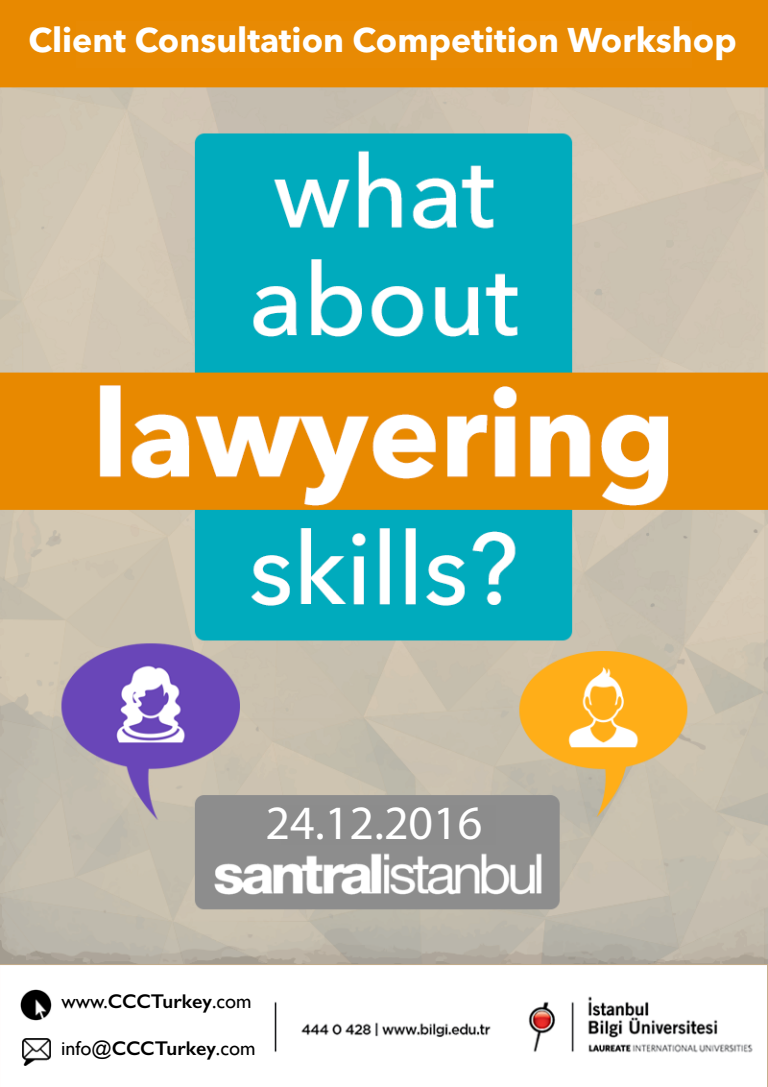
<style>
.page{position:relative;width:768px;height:1087px;background:#fff}
.page>*{position:absolute;margin:0;border:0;box-sizing:border-box;transform-origin:0 0}
.t1{font:48px "Myriad Pro";color:#fff}
.t2{font:700 34px "Avenir Next LT Pro";color:#fff}
.t3{font:20px "Gill Sans";color:#000}
.t4{font:600 20px "Gill Sans";color:#000}
.s1{font-weight:400}
.s2{font-weight:600}
</style>
<div class="page">
<img style="left:0;top:0;width:768px;height:1087px">
<div style="left:76px;top:22px;width:616px;height:46px;background:#e88a03"></div>
<div style="left:281px;top:805px;width:215px;height:39px;background:#8c8c8c"></div>
<img style="left:262px;top:985px;width:25px;height:82px">
<img style="left:22px;top:1064px;width:29px;height:2px">
<img style="left:20px;top:1030px;width:34px;height:34px">
<img style="left:20px;top:989px;width:32px;height:31px">
<hr style="left:42px;top:1023px;width:201px;height:2px;background:#000">
<p class="t2" style="left:28px;top:19px;width:710px">Client Consultation Competition Workshop</p>
<h1 class="t1" style="left:266px;top:794px;width:218px">24.12.2016</h1>
<p class="t4" style="left:61px;top:989px;width:192px"><span class="s1">www.</span>CCCTurkey<span class="s1">.com</span></p>
<p class="t3" style="left:61px;top:1036px;width:196px">info@<span class="s2">CCCTurkey</span>.com</p>
</div>
